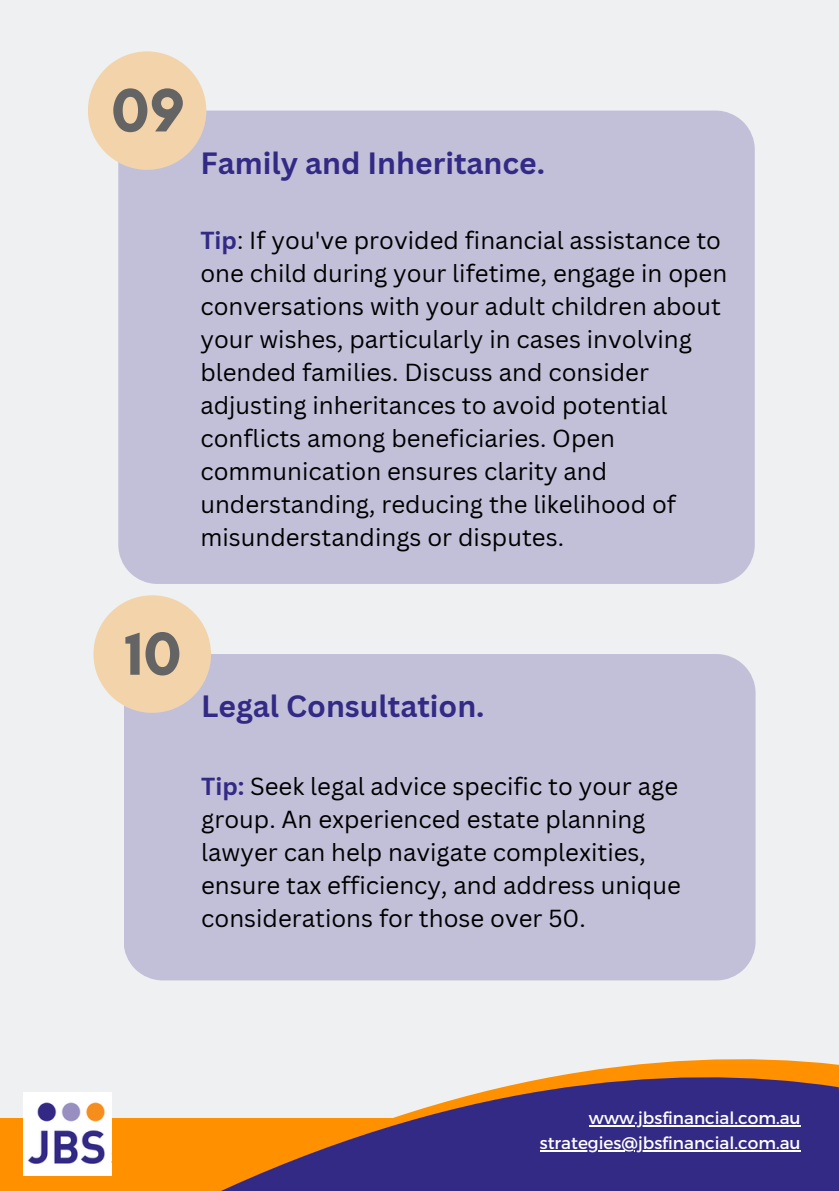
<style>
.page{position:relative;width:839px;height:1191px;background:#fff}
.page>*{position:absolute;margin:0;border:0;box-sizing:border-box;transform-origin:0 0}
.t1{font:700 62.4px "Glacial Indifference";color:#646464}
.t2{font:700 62px "Glacial Indifference";color:#646464}
.t3{font:700 30px "Canva Sans";color:#332a85}
.t4{font:24px/33px "Canva Sans";color:#000}
.t5{font:17px "Montserrat";color:#fff}
.s1{font-weight:700;color:#332a85}
</style>
<div class="page">
<div style="left:0;top:0;width:838px;height:1191px;background:#eef0f2"></div>
<div style="left:0;top:1118px;width:838px;height:73px;background:#ff9000"></div>
<svg style="left:83px;top:1059px;width:755px;height:132px;fill:#332a85"></svg>
<img style="left:23px;top:1093px;width:89px;height:82px">
<div style="left:118px;top:111px;width:636px;height:473px;background:#c2c0d9"></div>
<div style="left:88px;top:51px;width:118px;height:119px;background:#f3d3a9;border-radius:50%"></div>
<div style="left:124px;top:654px;width:631px;height:326px;background:#c2c0d9"></div>
<div style="left:93px;top:595px;width:118px;height:118px;background:#f3d3a9;border-radius:50%"></div>
<hr style="left:589px;top:1125px;width:211px;height:1px;background:#fff">
<hr style="left:539px;top:1150px;width:261px;height:2px;background:#fff">
<p class="t1" style="left:111px;top:72px;width:75px">09</p>
<p class="t3" style="left:200px;top:142px;width:346px">Family and Inheritance.</p>
<p class="t4" style="left:200px;top:223px;width:528px"><span class="s1">Tip</span>: If you've provided financial assistance to one child during your lifetime, engage in open conversations with your adult children about your wishes, particularly in cases involving blended families. Discuss and consider adjusting inheritances to avoid potential conflicts among beneficiaries. Open communication ensures clarity and understanding, reducing the likelihood of misunderstandings or disputes.</p>
<p class="t2" style="left:125px;top:616px;width:58px">10</p>
<p class="t3" style="left:201px;top:685px;width:285px">Legal Consultation.</p>
<p class="t4" style="left:201px;top:769px;width:481px"><span class="s1">Tip:</span> Seek legal advice specific to your age group. An experienced estate planning lawyer can help navigate complexities, ensure tax efficiency, and address unique considerations for those over 50.</p>
<p class="t5" style="left:589px;top:1107px;width:213px">www.jbsfinancial.com.au</p>
<p class="t5" style="left:539px;top:1132px;width:262px">strategies@jbsfinancial.com.au</p>
</div>
